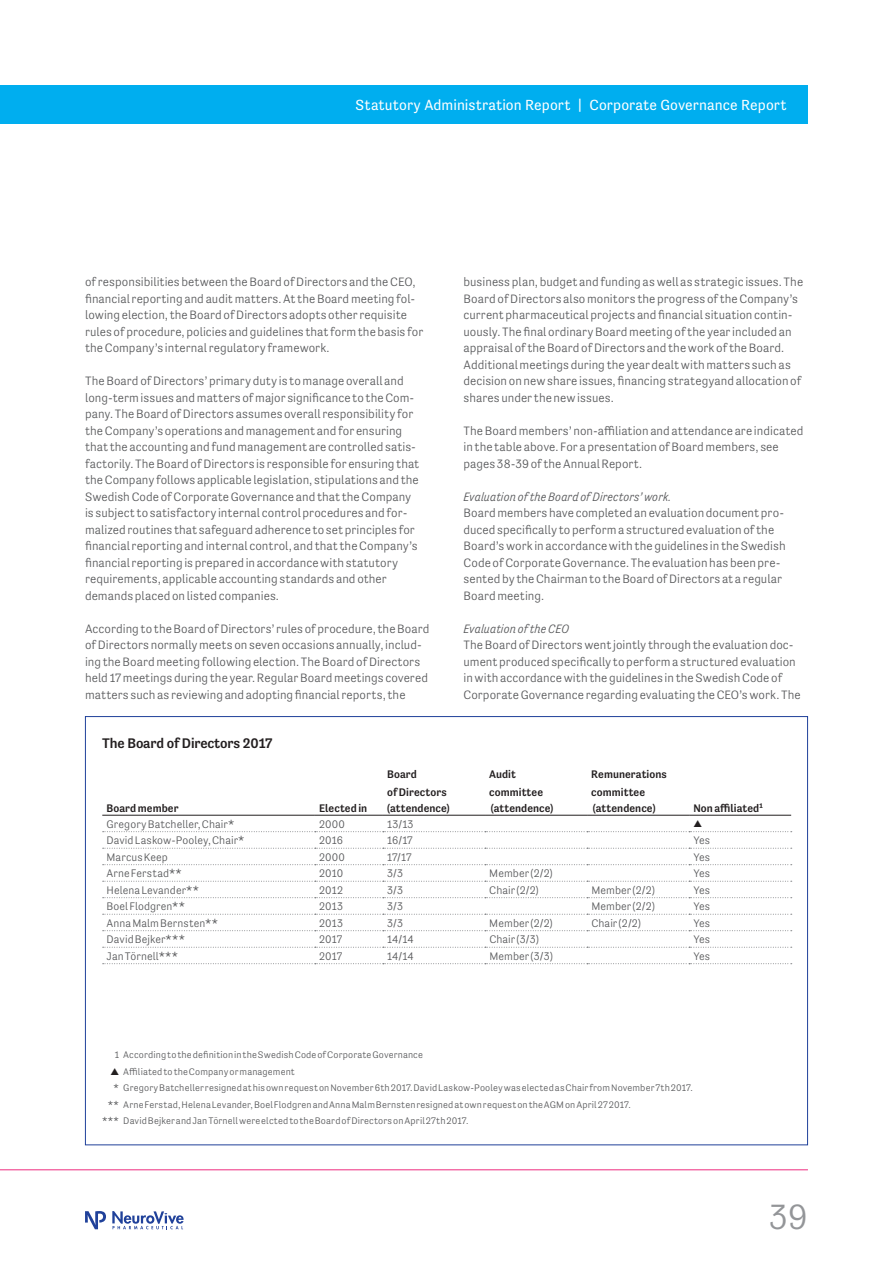
<style>
.page{position:relative;width:893px;height:1263px;background:#fff}
.page>*{position:absolute;margin:0;border:0;box-sizing:border-box;transform-origin:0 0}
.t1{font:300 36px "Tenso";color:#939598}
.t2{font:15px "Tenso";letter-spacing:.005em;color:#fff}
.t3{font:500 14.25px "Tenso";letter-spacing:-.01em;color:#231f20}
.t4{font:300 12.45px/16.5px "Tenso";letter-spacing:.005em;color:#57585a}
.t5{font:italic 300 12.45px "Tenso";color:#57585a}
.t6{font:300 11.25px "Tenso";letter-spacing:.01em;color:#57585a}
.t7{font:500 11.25px "Tenso";letter-spacing:.005em;color:#231f20}
.t8{font:300 9.75px "Tenso";letter-spacing:.015em;color:#57585a}
.s1{color:#231f20}
</style>
<div class="page">
<hr style="left:0;top:1169px;width:808px;height:1px;background:#ee2c7f">
<svg style="left:112px;top:1211px;width:72px;height:18px"></svg>
<svg style="left:85px;top:1211px;width:21px;height:18px"></svg>
<div style="left:0;top:85px;width:808px;height:38px;background:#00aeef"></div>
<svg style="left:103px;top:963px;width:689px;height:1px"></svg>
<hr style="left:102px;top:815px;width:213px;height:1px;background:#231f20">
<hr style="left:315px;top:815px;width:68px;height:1px;background:#231f20">
<hr style="left:383px;top:815px;width:102px;height:1px;background:#231f20">
<hr style="left:485px;top:815px;width:102px;height:1px;background:#231f20">
<hr style="left:587px;top:815px;width:102px;height:1px;background:#231f20">
<hr style="left:689px;top:815px;width:102px;height:1px;background:#231f20">
<svg style="left:103px;top:848px;width:689px;height:1px"></svg>
<svg style="left:103px;top:864px;width:689px;height:1px"></svg>
<svg style="left:103px;top:881px;width:689px;height:1px"></svg>
<svg style="left:103px;top:897px;width:689px;height:1px"></svg>
<svg style="left:103px;top:914px;width:689px;height:1px"></svg>
<svg style="left:103px;top:930px;width:689px;height:1px"></svg>
<svg style="left:103px;top:947px;width:689px;height:1px"></svg>
<svg style="left:103px;top:831px;width:689px;height:1px"></svg>
<p class="t2" style="left:356px;top:96px;width:433px">Statutory Administration Report | Corporate Governance Report</p>
<p class="t4" style="left:85px;top:274px;width:340px">of responsibilities between the Board of Directors and the CEO, financial reporting and audit matters. At the Board meeting fol&shy;lowing election, the Board of Directors adopts other requisite rules of procedure, policies and guidelines that form the basis for the Company’s internal regulatory framework.</p>
<p class="t4" style="left:85px;top:373px;width:336px">The Board of Directors’ primary duty is to manage overall and long-term issues and matters of major significance to the Com&shy;pany. The Board of Directors assumes overall responsibility for the Company’s operations and management and for ensuring that the accounting and fund management are controlled satis&shy;factorily. The Board of Directors is responsible for ensuring that the Company follows applicable legislation, stipulations and the Swedish Code of Corporate Governance and that the Company is subject to satisfactory internal control procedures and for&shy;malized routines that safeguard adherence to set principles for financial reporting and internal control, and that the Company’s financial reporting is prepared in accordance with statutory requirements, applicable accounting standards and other demands placed on listed companies.</p>
<p class="t4" style="left:85px;top:620px;width:346px">According to the Board of Directors’ rules of procedure, the Board of Directors normally meets on seven occasions annually, includ&shy;ing the Board meeting following election. The Board of Directors held 17 meetings during the year. Regular Board meetings covered matters such as reviewing and adopting financial reports, the</p>
<p class="t3" style="left:102px;top:735px;width:172px">The Board of Directors 2017</p>
<p class="t4" style="left:463px;top:274px;width:341px">business plan, budget and funding as well as strategic issues. The Board of Directors also monitors the progress of the Company’s current pharmaceutical projects and financial situation contin&shy;uously. The final ordinary Board meeting of the year included an appraisal of the Board of Directors and the work of the Board.<br>Additional meetings during the year dealt with matters such as decision on new share issues, financing strategyand allocation of shares under the new issues.</p>
<p class="t4" style="left:463px;top:422px;width:342px">The Board members’ non-affiliation and attendance are indicated in the table above. For a presentation of Board members, see pages 38-39 of the Annual Report.</p>
<p class="t5" style="left:463px;top:489px;width:210px">Evaluation of the Board of Directors’ work.</p>
<p class="t4" style="left:463px;top:505px;width:324px">Board members have completed an evaluation document pro&shy;duced specifically to perform a structured evaluation of the Board’s work in accordance with the guidelines in the Swedish Code of Corporate Governance. The evaluation has been pre&shy;sented by the Chairman to the Board of Directors at a regular Board meeting.</p>
<p class="t5" style="left:463px;top:621px;width:107px">Evaluation of the CEO</p>
<p class="t4" style="left:463px;top:637px;width:339px">The Board of Directors went jointly through the evaluation doc&shy;ument produced specifically to perform a structured evaluation in with accordance with the guidelines in the Swedish Code of Corporate Governance regarding evaluating the CEO’s work. The</p>
<p class="t7" style="left:387px;top:768px;width:31px">Board</p>
<p class="t7" style="left:489px;top:768px;width:28px">Audit</p>
<p class="t7" style="left:591px;top:768px;width:77px">Remunerations</p>
<p class="t7" style="left:387px;top:786px;width:61px">of Directors</p>
<p class="t7" style="left:489px;top:786px;width:55px">committee</p>
<p class="t7" style="left:591px;top:786px;width:55px">committee</p>
<p class="t7" style="left:107px;top:802px;width:74px">Board member</p>
<p class="t7" style="left:319px;top:802px;width:50px">Elected in</p>
<p class="t7" style="left:387px;top:802px;width:64px">(attendence)</p>
<p class="t7" style="left:491px;top:802px;width:64px">(attendence)</p>
<p class="t7" style="left:593px;top:802px;width:64px">(attendence)</p>
<p class="t7" style="left:693px;top:802px;width:71px">Non affiliated¹</p>
<p class="t6" style="left:107px;top:817px;width:129px">Gregory Batcheller, Chair*</p>
<p class="t6" style="left:319px;top:817px;width:27px">2000</p>
<p class="t6" style="left:387px;top:817px;width:28px">13/13</p>
<p class="t6" style="left:107px;top:834px;width:139px">David Laskow-Pooley, Chair*</p>
<p class="t6" style="left:319px;top:834px;width:25px">2016</p>
<p class="t6" style="left:387px;top:834px;width:27px">16/17</p>
<p class="t6" style="left:693px;top:834px;width:18px">Yes</p>
<p class="t6" style="left:107px;top:850px;width:63px">Marcus Keep</p>
<p class="t6" style="left:319px;top:850px;width:27px">2000</p>
<p class="t6" style="left:387px;top:850px;width:26px">17/17</p>
<p class="t6" style="left:693px;top:850px;width:18px">Yes</p>
<p class="t6" style="left:107px;top:867px;width:77px">Arne Ferstad**</p>
<p class="t6" style="left:319px;top:867px;width:26px">2010</p>
<p class="t6" style="left:387px;top:867px;width:17px">3/3</p>
<p class="t6" style="left:489px;top:867px;width:65px">Member (2/2)</p>
<p class="t6" style="left:693px;top:867px;width:18px">Yes</p>
<p class="t6" style="left:107px;top:883px;width:94px">Helena Levander**</p>
<p class="t6" style="left:319px;top:883px;width:25px">2012</p>
<p class="t6" style="left:387px;top:883px;width:17px">3/3</p>
<p class="t6" style="left:489px;top:883px;width:51px">Chair (2/2)</p>
<p class="t6" style="left:591px;top:883px;width:65px">Member (2/2)</p>
<p class="t6" style="left:693px;top:883px;width:18px">Yes</p>
<p class="t6" style="left:107px;top:900px;width:80px">Boel Flodgren**</p>
<p class="t6" style="left:319px;top:900px;width:25px">2013</p>
<p class="t6" style="left:387px;top:900px;width:17px">3/3</p>
<p class="t6" style="left:591px;top:900px;width:65px">Member (2/2)</p>
<p class="t6" style="left:693px;top:900px;width:18px">Yes</p>
<p class="t6" style="left:107px;top:916px;width:113px">Anna Malm Bernsten**</p>
<p class="t6" style="left:319px;top:916px;width:25px">2013</p>
<p class="t6" style="left:387px;top:916px;width:17px">3/3</p>
<p class="t6" style="left:489px;top:916px;width:65px">Member (2/2)</p>
<p class="t6" style="left:591px;top:916px;width:51px">Chair (2/2)</p>
<p class="t6" style="left:693px;top:916px;width:18px">Yes</p>
<p class="t6" style="left:107px;top:933px;width:80px">David Bejker***</p>
<p class="t6" style="left:319px;top:933px;width:25px">2017</p>
<p class="t6" style="left:387px;top:933px;width:28px">14/14</p>
<p class="t6" style="left:489px;top:933px;width:51px">Chair (3/3)</p>
<p class="t6" style="left:693px;top:933px;width:18px">Yes</p>
<p class="t6" style="left:107px;top:949px;width:73px">Jan Törnell***</p>
<p class="t6" style="left:319px;top:949px;width:25px">2017</p>
<p class="t6" style="left:387px;top:949px;width:28px">14/14</p>
<p class="t6" style="left:489px;top:949px;width:65px">Member (3/3)</p>
<p class="t6" style="left:693px;top:949px;width:18px">Yes</p>
<p class="t8" style="left:115px;top:1049px;width:310px">1 According to the definition in the Swedish Code of Corporate Governance</p>
<p class="t8" style="left:110px;top:1066px;width:186px"><span class="s1">▲</span> Affiliated to the Company or management</p>
<p class="t8" style="left:114px;top:1082px;width:581px">* Gregory Batcheller resigned at his own request on November 6th 2017. David Laskow-Pooley was elected as Chair from November 7th 2017.</p>
<p class="t8" style="left:108px;top:1099px;width:524px">** Arne Ferstad, Helena Levander, Boel Flodgren and Anna Malm Bernsten resigned at own request on the AGM on April 27 2017.</p>
<p class="t8" style="left:102px;top:1115px;width:368px">*** David Bejker and Jan Törnell were elcted to the Board of Directors on April 27th 2017.</p>
<h1 class="t1" style="left:769px;top:1196px;width:41px">39</h1>
</div>
